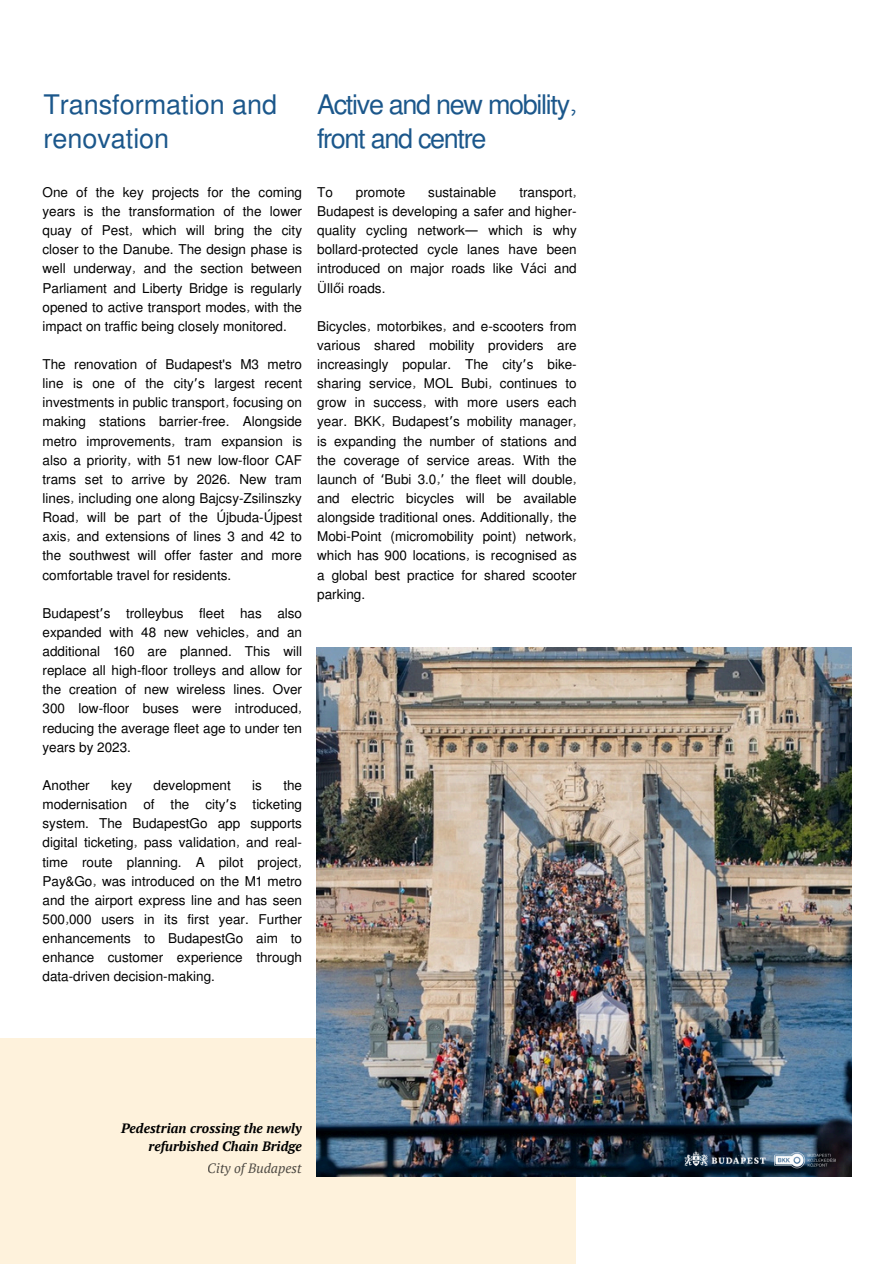
<style>
.page{position:relative;width:894px;height:1264px;background:#fff}
.page>*{position:absolute;margin:0;border:0;box-sizing:border-box;transform-origin:0 0}
.t1{font:27px/33.8px "Mukti";letter-spacing:-.045em;color:#1b578b}
.t2{font:27px/33.8px "Mukti";color:#1b578b}
.t3{font:13.5px/19.2px "Mukti";color:#000;text-align:justify}
.t4{font:italic 700 13.5px/18px "PT Serif";color:#000;text-align:right}
.t5{font:italic 13.5px "PT Serif";color:#000}
.s1{font-family:"Noto Sans Gurmukhi"}
.s2{font-family:"Noto Sans"}
</style>
<div class="page">
<div style="left:0;top:1038px;width:576px;height:225px;background:#fef2dc"></div>
<img style="left:316px;top:647px;width:534px;height:529px">
<img style="left:774px;top:1139px;width:61px;height:38px">
<img style="left:709px;top:1155px;width:58px;height:9px">
<img style="left:681px;top:1149px;width:28px;height:17px">
<h1 class="t2" style="left:43px;top:86px;width:235px">Transformation and renovation</h1>
<h1 class="t3" style="left:43px;top:182px;width:261px">One of the key projects for the coming years is the transformation of the lower quay of Pest, which will bring the city closer to the Danube. The design phase is well underway, and the section between Parliament and Liberty Bridge is regularly opened to active transport modes, with the impact on traffic being closely monitored.</h1>
<h2 class="t3" style="left:43px;top:354px;width:261px">The renovation of Budapest's M3 metro line is one of the city<span class="s1">’</span>s largest recent investments in public transport, focusing on making stations barrier-free. Alongside metro improvements, tram expansion is also a priority, with 51 new low-floor CAF trams set to arrive by 2026. New tram lines, including one along Bajcsy-Zsilinszky Road, will be part of the <span class="s2">Ú</span>jbuda-<span class="s2">Ú</span>jpest axis, and extensions of lines 3 and 42 to the southwest will offer faster and more comfortable travel for residents.</h2>
<h2 class="t3" style="left:43px;top:602px;width:261px">Budapest<span class="s1">’</span>s trolleybus fleet has also expanded with 48 new vehicles, and an additional 160 are planned. This will replace all high-floor trolleys and allow for the creation of new wireless lines. Over 300 low-floor buses were introduced, reducing the average fleet age to under ten years by 2023.</h2>
<h2 class="t3" style="left:43px;top:775px;width:49px">Another</h2>
<h2 class="t3" style="left:111px;top:775px;width:22px">key</h2>
<h2 class="t3" style="left:153px;top:775px;width:79px">development</h2>
<h2 class="t3" style="left:252px;top:775px;width:11px">is</h2>
<h2 class="t3" style="left:43px;top:775px;width:261px;text-indent:241px">the modernisation of the city<span class="s1">’</span>s ticketing system. The BudapestGo app supports digital ticketing, pass validation, and real&shy;time route planning. A pilot project, Pay&amp;Go, was introduced on the M1 metro and the airport express line and has seen 500,000 users in its first year. Further enhancements to BudapestGo aim to enhance customer experience through data-driven decision-making.</h2>
<h2 class="t1" style="left:317px;top:86px;width:261px">Active and new mobility, front and centre</h2>
<h2 class="t3" style="left:317px;top:182px;width:17px">To</h2>
<h2 class="t3" style="left:356px;top:182px;width:51px">promote</h2>
<h2 class="t3" style="left:428px;top:182px;width:70px">sustainable</h2>
<h2 class="t3" style="left:317px;top:182px;width:261px;text-indent:202px">transport, Budapest is developing a safer and higher&shy;quality cycling network<span class="s1">—</span> which is why bollard-protected cycle lanes have been introduced on major roads like V<span class="s2">á</span>ci and <span class="s2">Ü</span>ll<span class="s2">ő</span>i roads.</h2>
<h2 class="t3" style="left:317px;top:316px;width:261px">Bicycles, motorbikes, and e-scooters from various shared mobility providers are increasingly popular. The city<span class="s1">’</span>s bike&shy;sharing service, MOL Bubi, continues to grow in success, with more users each year. BKK, Budapest<span class="s1">’</span>s mobility manager, is expanding the number of stations and the coverage of service areas. With the launch of <span class="s1">‘</span>Bubi 3.0,<span class="s1">’</span> the fleet will double, and electric bicycles will be available alongside traditional ones. Additionally, the Mobi-Point (micromobility point) network, which has 900 locations, is recognised as a global best practice for shared scooter parking.</h2>
<p class="t4" style="left:121px;top:1118px;width:182px">Pedestrian crossing the newly refurbished Chain Bridge</p>
<p class="t5" style="left:208px;top:1158px;width:96px">City of Budapest</p>
</div>
